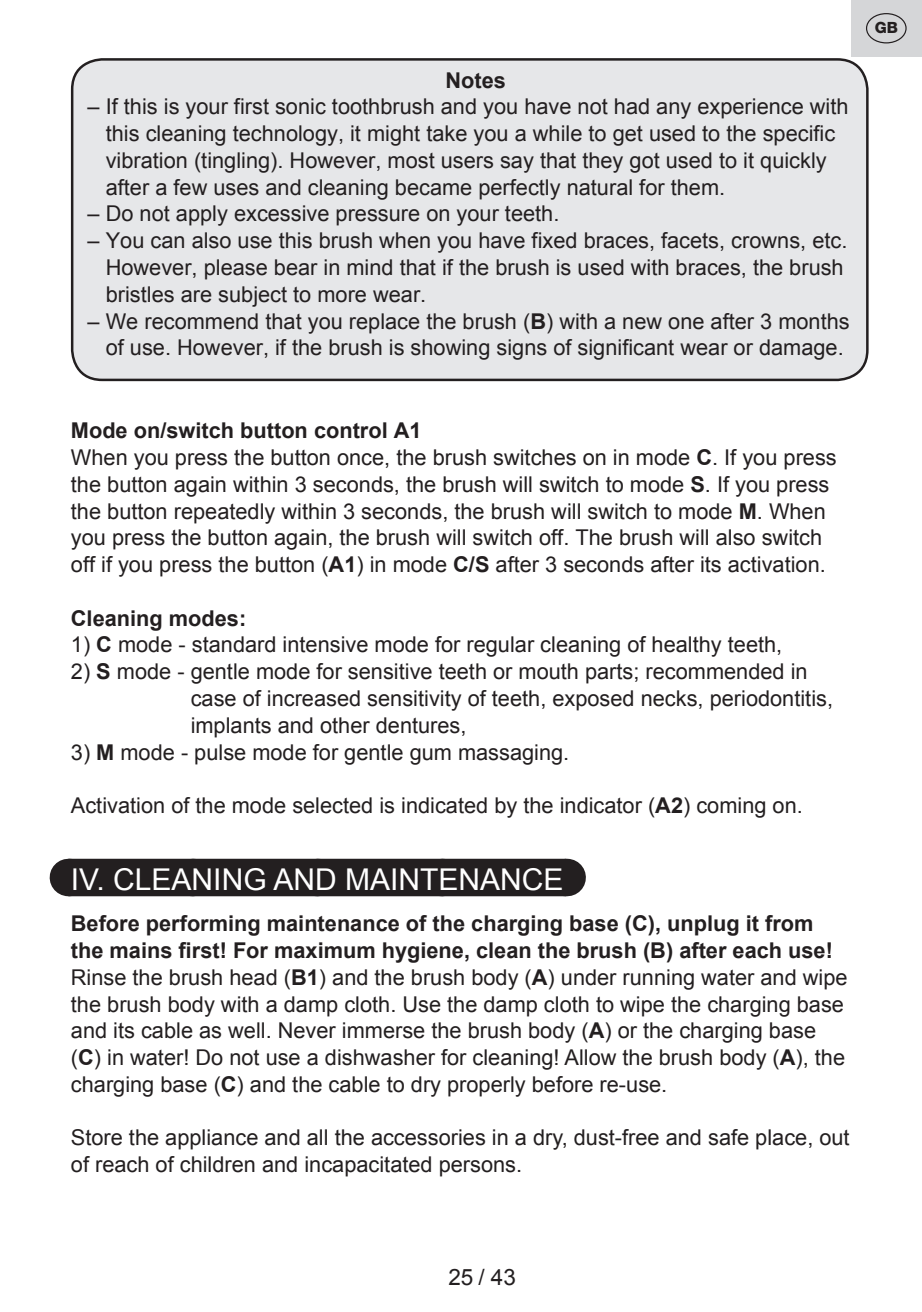
<style>
.page{position:relative;width:922px;height:1312px;background:#fff}
.page>*{position:absolute;margin:0;border:0;box-sizing:border-box;transform-origin:0 0}
.t1{font:30px "Arial";color:#fff}
.t2{font:22.5px "Arial";color:#231f20}
.t3{font:21.75px/26.8px "Arial";color:#231f20}
.t4{font:700 21.75px "Arial";color:#231f20}
.t5{font:800 15.5px "Helvetica Neue OT";color:#231f20}
.s1{font-weight:700}
</style>
<div class="page">
<div style="left:850px;top:0;width:71px;height:57px;background:#d5d6d8"></div>
<div style="left:865px;top:13px;width:41px;height:30px;border:1px solid #231f20;border-radius:50%"></div>
<div style="left:68px;top:858px;width:498px;height:38px;background:#231f20"></div>
<svg style="left:193px;top:858px;width:311px;height:1px"></svg>
<hr style="left:566px;top:858px;width:1px;height:38px;background:#231f20">
<div style="left:72px;top:59px;width:795px;height:321px;background:#e6e7e9;border-radius:30px"></div>
<div style="left:71px;top:58px;width:797px;height:323px;border:2px solid #231f20;border-radius:30px"></div>
<p class="t4" style="left:445px;top:65px;width:62px">Notes</p>
<p class="t3" style="left:106px;top:94px;width:744px;text-indent:-18px">– If this is your first sonic toothbrush and you have not had any experience with this cleaning technology, it might take you a while to get used to the specific vibration (tingling). However, most users say that they got used to it quickly after a few uses and cleaning became perfectly natural for them.</p>
<p class="t3" style="left:88px;top:201px;width:473px">– Do not apply excessive pressure on your teeth.</p>
<p class="t3" style="left:106px;top:227px;width:743px;text-indent:-18px">– You can also use this brush when you have fixed braces, facets, crowns, etc.<br>However, please bear in mind that if the brush is used with braces, the brush bristles are subject to more wear.</p>
<p class="t3" style="left:88px;top:308px;width:763px;text-align:center">– We recommend that you replace the brush (<span class="s1">B</span>) with a new one after 3 months of use. However, if the brush is showing signs of significant wear or damage.</p>
<p class="t3" style="left:71px;top:417px;width:767px"><span class="s1">Mode on/switch button control A1<br></span>When you press the button once, the brush switches on in mode <span class="s1">C</span>. If you press the button again within 3 seconds, the brush will switch to mode <span class="s1">S</span>. If you press the button repeatedly within 3 seconds, the brush will switch to mode <span class="s1">M</span>. When you press the button again, the brush will switch off. The brush will also switch off if you press the button (<span class="s1">A1</span>) in mode <span class="s1">C/S</span> after 3 seconds after its activation.</p>
<p class="t4" style="left:71px;top:603px;width:177px">Cleaning modes:</p>
<p class="t3" style="left:71px;top:631px;width:712px">1) <span class="s1">C</span> mode - standard intensive mode for regular cleaning of healthy teeth,</p>
<p class="t3" style="left:191px;top:658px;width:643px;text-indent:-120px">2) <span class="s1">S</span> mode - gentle mode for sensitive teeth or mouth parts; recommended in case of increased sensitivity of teeth, exposed necks, periodontitis, implants and other dentures,</p>
<p class="t3" style="left:71px;top:738px;width:500px">3) <span class="s1">M</span> mode - pulse mode for gentle gum massaging.</p>
<p class="t3" style="left:71px;top:792px;width:733px">Activation of the mode selected is indicated by the indicator (<span class="s1">A2</span>) coming on.</p>
<h1 class="t1" style="left:71px;top:859px;width:494px">IV. CLEANING AND MAINTENANCE</h1>
<p class="t3" style="left:71px;top:910px;width:778px"><span class="s1">Before performing maintenance of the charging base (C), unplug it from the mains first! For maximum hygiene, clean the brush (B) after each use!<br></span>Rinse the brush head (<span class="s1">B1</span>) and the brush body (<span class="s1">A</span>) under running water and wipe the brush body with a damp cloth. Use the damp cloth to wipe the charging base and its cable as well. Never immerse the brush body (<span class="s1">A</span>) or the charging base (<span class="s1">C</span>) in water! Do not use a dishwasher for cleaning! Allow the brush body (<span class="s1">A</span>), the charging base (<span class="s1">C</span>) and the cable to dry properly before re-use.</p>
<p class="t3" style="left:71px;top:1124px;width:780px">Store the appliance and all the accessories in a dry, dust-free and safe place, out of reach of children and incapacitated persons.</p>
<p class="t5" style="left:874px;top:18px;width:25px">GB</p>
<p class="t2" style="left:448px;top:1262px;width:69px">25 / 43</p>
</div>
